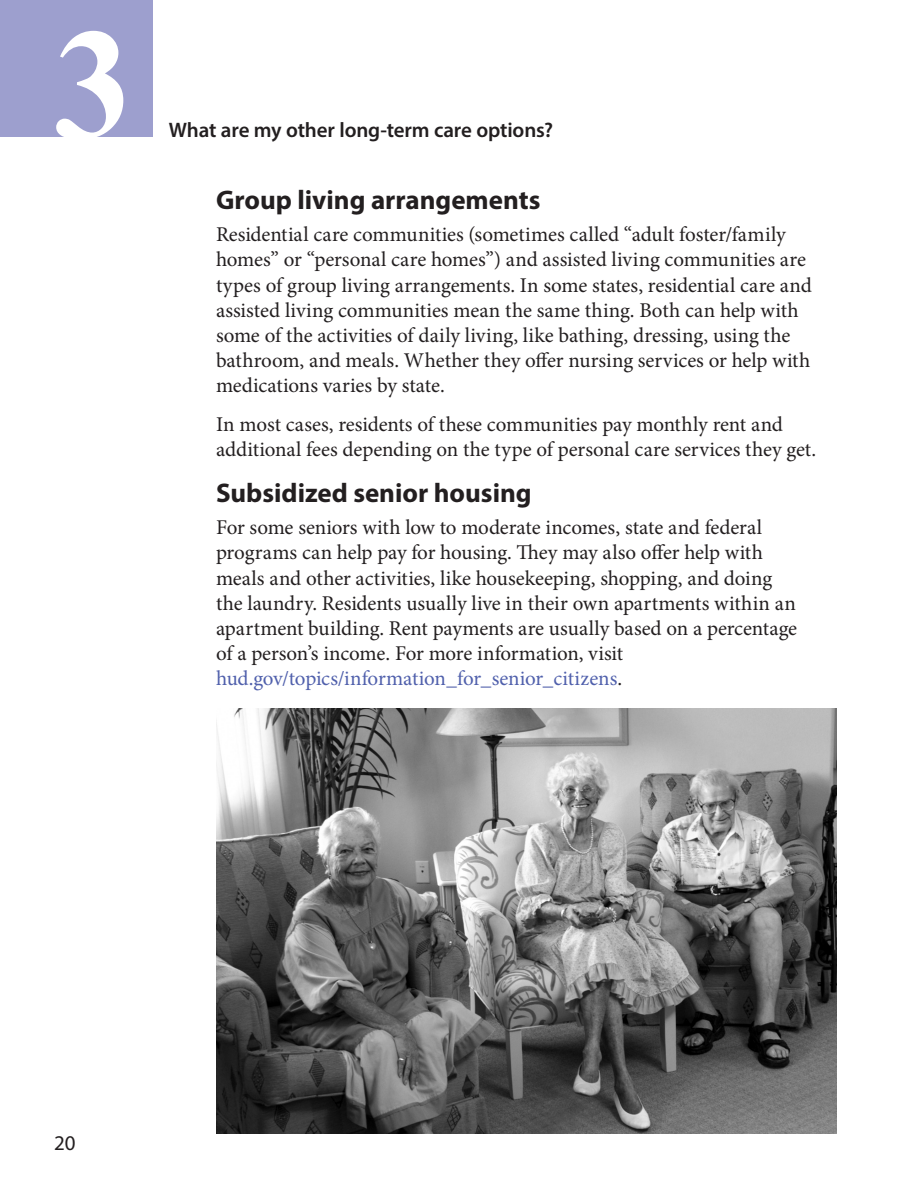
<style>
.page{position:relative;width:918px;height:1188px;background:#fff}
.page>*{position:absolute;margin:0;border:0;box-sizing:border-box;transform-origin:0 0}
.t1{font:700 157.5px "Times New Roman";color:#fff}
.Heading_2{font:700 27px "Myriad Pro";color:#231f20}
.TEXT{font:21px/25.2px "Minion Pro";letter-spacing:-.005em;color:#231f20}
.t2{font:600 21px "Myriad Pro";letter-spacing:-.005em;color:#231f20}
.t3{font:21px "Myriad Pro";color:#231f20}
.s1{color:#5060ac}
</style>
<div class="page">
<hr style="left:917px;top:0;width:1px;height:137px;background:#5060ac">
<div style="left:0;top:0;width:153px;height:137px;background:#9d9fce"></div>
<img style="left:216px;top:708px;width:621px;height:426px">
<h1 class="t1" style="left:54px;top:-24px;width:80px">3</h1>
<p class="t2" style="left:169px;top:117px;width:386px">What are my other long-term care options?</p>
<p class="Heading_2" style="left:216px;top:183px;width:326px">Group living arrangements</p>
<p class="TEXT" style="left:216px;top:222px;width:597px">Residential care communities (sometimes called “adult foster/family homes” or “personal care homes”) and assisted living communities are types of group living arrangements. In some states, residential care and assisted living communities mean the same thing. Both can help with some of the activities of daily living, like bathing, dressing, using the bathroom, and meals. Whether they offer nursing services or help with medications varies by state.</p>
<p class="TEXT" style="left:216px;top:412px;width:602px">In most cases, residents of these communities pay monthly rent and additional fees depending on the type of personal care services they get.</p>
<p class="Heading_2" style="left:216px;top:475px;width:317px">Subsidized senior housing</p>
<p class="TEXT" style="left:216px;top:515px;width:583px">For some seniors with low to moderate incomes, state and federal programs can help pay for housing. They may also offer help with meals and other activities, like housekeeping, shopping, and doing the laundry. Residents usually live in their own apartments within an apartment building. Rent payments are usually based on a percentage of a person’s income. For more information, visit <span class="s1">hud.gov/topics/information_for_senior_citizens</span>.</p>
<p class="t3" style="left:54px;top:1130px;width:23px">20</p>
</div>
